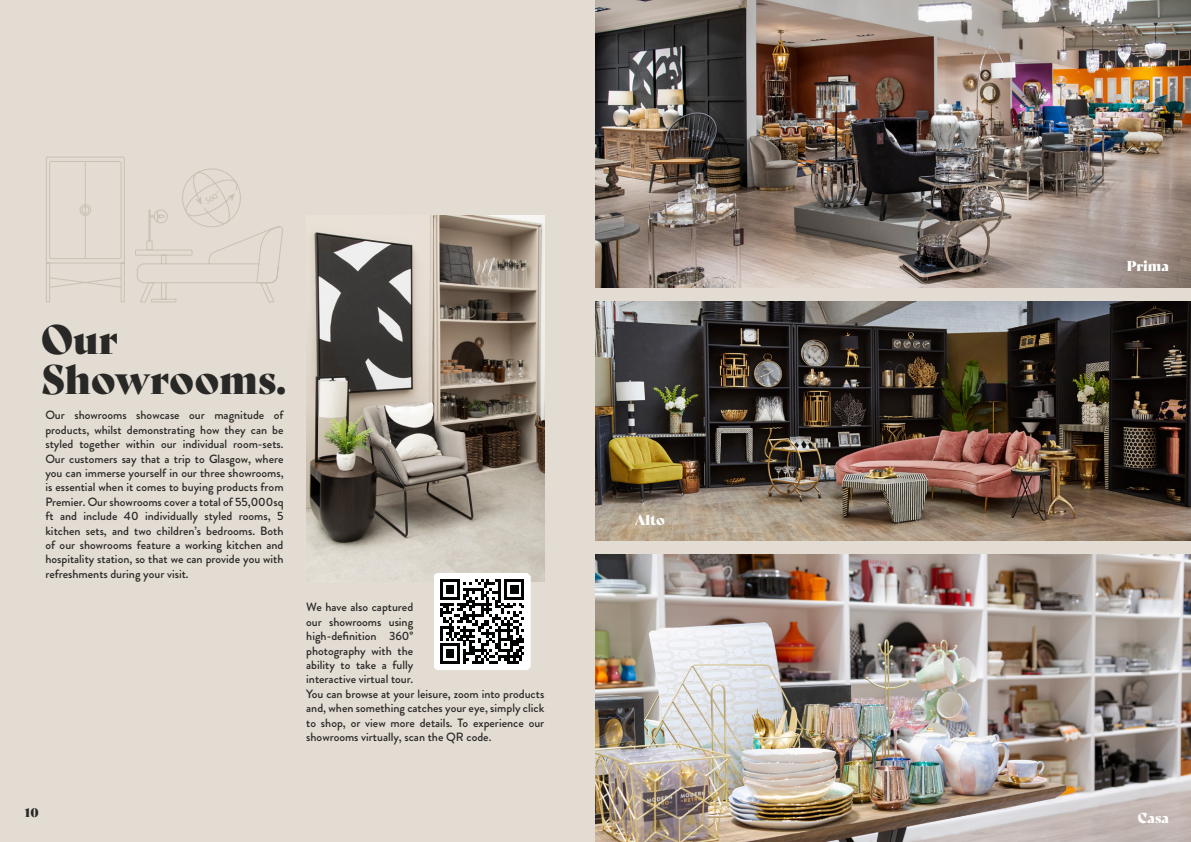
<style>
.page{position:relative;width:1191px;height:842px;background:#e3dcd2}
.page>*{position:absolute;margin:0;border:0;box-sizing:border-box;transform-origin:0 0}
.t1{font:40px/40px "Bely Display";color:#282827}
.t2{font:14px "Bely Display";color:#fff}
.t3{font:500 12px/14.4px "Brandon Grotesque";color:#282827;text-align:justify}
.t4{font:12px "Bely Display";color:#282827}
.t5{font:500 9.1px "Serenity";color:#cac0b6}
.s1{font-weight:300}
</style>
<div class="page">
<img style="left:306px;top:216px;width:238px;height:365px">
<svg style="left:46px;top:156px;width:237px;height:147px"></svg>
<div style="left:434px;top:573px;width:96px;height:97px;background:#fff;border-radius:5px"></div>
<svg style="left:440px;top:579px;width:84px;height:85px"></svg>
<img style="left:595px;top:555px;width:596px;height:287px">
<img style="left:595px;top:0;width:596px;height:287px">
<img style="left:595px;top:301px;width:596px;height:239px">
<p class="t5" style="left:203px;top:198px;width:18px;rotate:-32deg">360<span class="s1">°</span></p>
<h1 class="t1" style="left:41px;top:316px;width:247px">Our<br>Showrooms.</h1>
<p class="t3" style="left:45px;top:408px;width:240px">Our showrooms showcase our magnitude of products, whilst demonstrating how they can be styled together within our individual room-sets.<br>Our customers say that a trip to Glasgow, where you can immerse yourself in our three showrooms, is essential when it comes to buying products from Premier. Our showrooms cover a total of 55,000sq ft and include 40 individually styled rooms, 5 kitchen sets, and two children’s bedrooms. Both of our showrooms feature a working kitchen and hospitality station, so that we can provide you with refreshments during your visit.</p>
<p class="t3" style="left:306px;top:600px;width:240px;text-align:left">We have also captured<br>our showrooms using<br>high-definition 360°<br>photography with the<br>ability to take a fully<br>interactive virtual tour.<br>You can browse at your leisure, zoom into products and, when something catches your eye, simply click to shop, or view more details. To experience our showrooms virtually, scan the QR code.</p>
<p class="t4" style="left:25px;top:803px;width:15px">10</p>
<p class="t2" style="left:634px;top:508px;width:32px">Alto</p>
<p class="t2" style="left:1126px;top:255px;width:44px">Prima</p>
<p class="t2" style="left:1137px;top:807px;width:33px">Casa</p>
</div>
